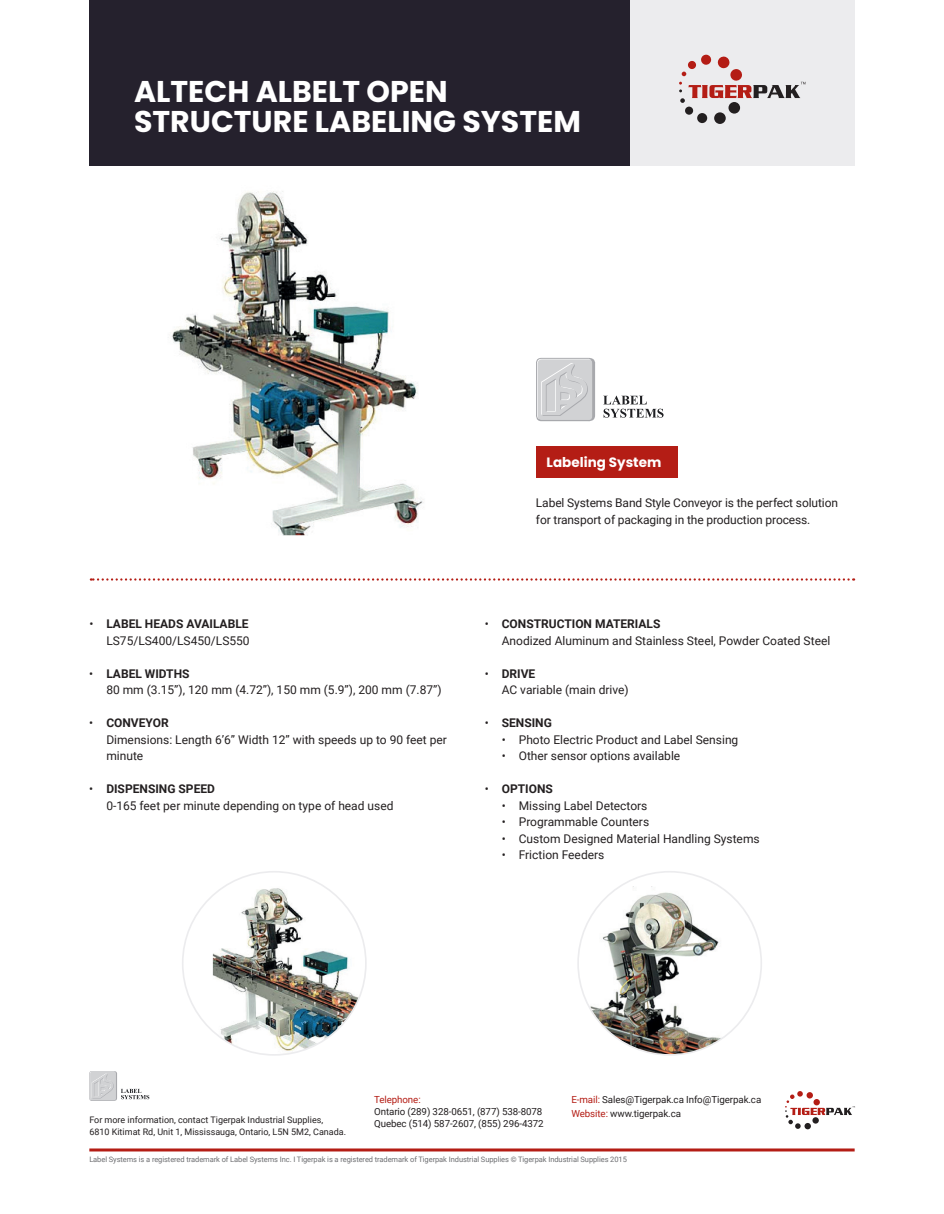
<style>
.page{position:relative;width:944px;height:1214px;background:#fff}
.page>*{position:absolute;margin:0;border:0;box-sizing:border-box;transform-origin:0 0}
.t1{font:700 30px/30px "Poppins";color:#fff}
.t2{font:700 13.5px "Poppins";color:#fff}
.t3{font:12px/16.5px "Roboto";color:#231f20}
.t4{font:700 12px "Roboto";color:#231f20}
.t5{font:9.75px/12px "Roboto";letter-spacing:-.01em;color:#231f20}
.t6{font:9.75px "Roboto";letter-spacing:-.01em;color:#b41d15}
.t7{font:9px/12px "Roboto";color:#231f20}
.t8{font:7.5px "Roboto";letter-spacing:-.01em;color:#6c6d70}
.s1{font-weight:700}
.s2{font-weight:400}
.s3{color:#b41d15}
</style>
<div class="page">
<img style="left:171px;top:191px;width:253px;height:344px">
<div style="left:536px;top:446px;width:141px;height:32px;background:#b41d15"></div>
<div style="left:89px;top:0;width:541px;height:166px;background:#25212d"></div>
<div style="left:630px;top:0;width:224px;height:166px;background:#ececee"></div>
<svg style="left:91px;top:578px;width:763px;height:2px"></svg>
<svg style="left:536px;top:358px;width:59px;height:64px"></svg>
<svg style="left:603px;top:395px;width:60px;height:23px"></svg>
<img style="left:183px;top:871px;width:183px;height:183px;border-radius:92px">
<img style="left:580px;top:886px;width:169px;height:168px">
<hr style="left:89px;top:1148px;width:765px;height:3px;background:#b41d15">
<svg style="left:89px;top:1071px;width:60px;height:30px"></svg>
<div style="left:804px;top:1122px;width:7px;height:7px;background:#231f20;border-radius:50%"></div>
<svg style="left:785px;top:1091px;width:70px;height:37px"></svg>
<div style="left:728px;top:102px;width:12px;height:12px;background:#231f20;border-radius:50%"></div>
<div style="left:714px;top:112px;width:11px;height:12px;background:#231f20;border-radius:50%"></div>
<div style="left:697px;top:113px;width:10px;height:10px;background:#231f20;border-radius:50%"></div>
<div style="left:685px;top:107px;width:8px;height:8px;background:#231f20;border-radius:50%"></div>
<svg style="left:679px;top:56px;width:126px;height:47px"></svg>
<h1 class="t1" style="left:134px;top:76px;width:448px">ALTECH ALBELT OPEN<br>STRUCTURE LABELING SYSTEM</h1>
<p class="t2" style="left:546px;top:454px;width:116px">Labeling System</p>
<p class="t3" style="left:89px;top:615px;width:162px;text-align:right">• <span class="s1">LABEL HEADS AVAILABLE<br></span>LS75/LS400/LS450/LS550</p>
<p class="t3" style="left:106px;top:664px;width:337px;text-indent:-17px">• <span class="s1">LABEL WIDTHS<br></span>80 mm (3.15”), 120 mm (4.72”), 150 mm (5.9”), 200 mm (7.87”)</p>
<p class="t3" style="left:106px;top:714px;width:342px;text-indent:-17px">• <span class="s1">CONVEYOR<br></span>Dimensions: Length 6’6” Width 12” with speeds up to 90 feet per minute</p>
<p class="t3" style="left:106px;top:780px;width:289px;text-indent:-17px">• <span class="s1">DISPENSING SPEED<br></span>0-165 feet per minute depending on type of head used</p>
<p class="t3" style="left:536px;top:494px;width:303px">Label Systems Band Style Conveyor is the perfect solution for transport of packaging in the production process.</p>
<p class="t3" style="left:502px;top:615px;width:330px;text-indent:-17px">• <span class="s1">CONSTRUCTION MATERIALS<br></span>Anodized Aluminum and Stainless Steel, Powder Coated Steel</p>
<p class="t3" style="left:502px;top:664px;width:128px;text-indent:-17px">• <span class="s1">DRIVE<br></span>AC variable (main drive)</p>
<p class="t4" style="left:484px;top:714px;width:69px"><span class="s2">•</span> SENSING</p>
<p class="t3" style="left:502px;top:730px;width:238px">• Photo Electric Product and Label Sensing</p>
<p class="t3" style="left:502px;top:747px;width:180px">• Other sensor options available</p>
<p class="t4" style="left:484px;top:780px;width:70px"><span class="s2">•</span> OPTIONS</p>
<p class="t3" style="left:501px;top:796px;width:147px">• Missing Label Detectors</p>
<p class="t3" style="left:501px;top:813px;width:149px">• Programmable Counters</p>
<p class="t3" style="left:501px;top:829px;width:259px">• Custom Designed Material Handling Systems</p>
<p class="t3" style="left:501px;top:846px;width:104px">• Friction Feeders</p>
<p class="t6" style="left:374px;top:1092px;width:48px">Telephone:</p>
<p class="t5" style="left:374px;top:1105px;width:171px">Ontario (289) 328-0651, (877) 538-8078<br>Quebec (514) 587-2607, (855) 296-4372</p>
<p class="t5" style="left:571px;top:1091px;width:191px;line-height:14.4px"><span class="s3">E-mail:</span> Sales@Tigerpak.ca Info@Tigerpak.ca<br><span class="s3">Website:</span> www.tigerpak.ca</p>
<p class="t8" style="left:89px;top:1154px;width:539px">Label Systems is a registered trademark of Label Systems Inc. I Tigerpak is a registered trademark of Tigerpak Industrial Supplies © Tigerpak Industrial Supplies 2015</p>
<p class="t7" style="left:89px;top:1113px;width:258px">For more information, contact Tigerpak Industrial Supplies,<br>6810 Kitimat Rd, Unit 1, Mississauga, Ontario, L5N 5M2, Canada.</p>
</div>
